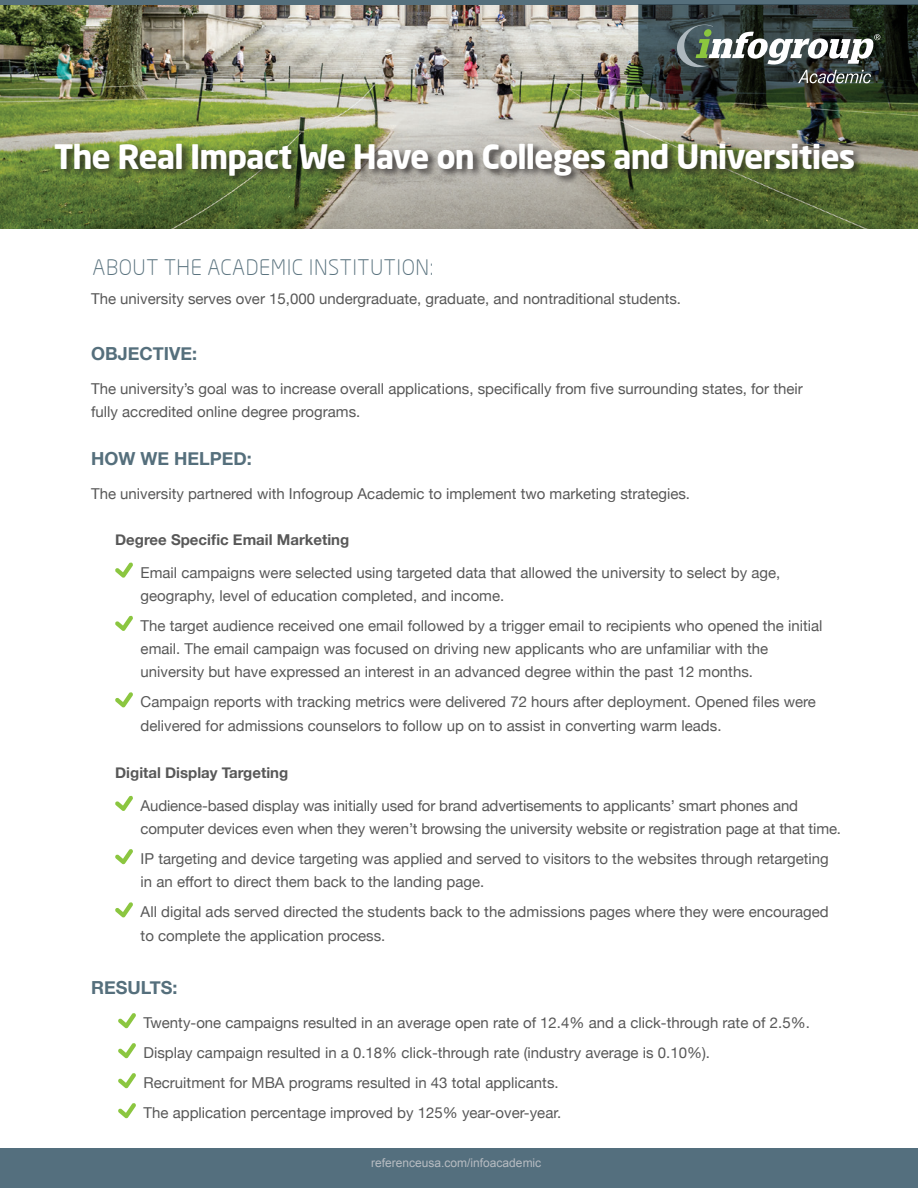
<style>
.page{position:relative;width:918px;height:1188px;background:#fff}
.page>*{position:absolute;margin:0;border:0;box-sizing:border-box;transform-origin:0 0}
.t1{font:700 33px "Neo Sans";letter-spacing:-.03em;color:#fff}
.t2{font:300 21px "Neo Sans";letter-spacing:.025em;color:#58717d}
.t3{font:700 18px "Helvetica Neue";color:#556f7c}
.t4{font:15px/23.2px "Helvetica Neue";color:#585858}
.t5{font:700 15px "Helvetica Neue";color:#585858}
.t6{font:12px "Arial";color:#b7bcc2}
</style>
<div class="page">
<div style="left:0;top:0;width:918px;height:6px;background:#556f7c"></div>
<div style="left:0;top:1148px;width:918px;height:40px;background:#546f7e"></div>
<svg style="left:118px;top:1013px;width:18px;height:15px"></svg>
<svg style="left:118px;top:1043px;width:18px;height:15px"></svg>
<svg style="left:118px;top:1073px;width:18px;height:15px"></svg>
<svg style="left:118px;top:1103px;width:18px;height:15px"></svg>
<img style="left:0;top:6px;width:918px;height:223px">
<svg style="left:115px;top:563px;width:18px;height:15px"></svg>
<svg style="left:115px;top:616px;width:18px;height:15px"></svg>
<svg style="left:115px;top:692px;width:18px;height:15px"></svg>
<svg style="left:115px;top:796px;width:18px;height:15px"></svg>
<svg style="left:115px;top:849px;width:18px;height:15px"></svg>
<svg style="left:115px;top:902px;width:18px;height:15px"></svg>
<svg style="left:638px;top:4px;width:280px;height:99px;background:#3f4843"></svg>
<div style="left:53px;top:142px;width:811px;height:43px;background:#231f20;opacity:.8"></div>
<h1 class="t1" style="left:54px;top:135px;width:803px">The Real Impact We Have on Colleges and Universities</h1>
<h2 class="t2" style="left:93px;top:255px;width:342px">ABOUT THE ACADEMIC INSTITUTION:</h2>
<p class="t4" style="left:91px;top:288px;width:592px">The university serves over 15,000 undergraduate, graduate, and nontraditional students.</p>
<p class="t3" style="left:91px;top:339px;width:108px">OBJECTIVE:</p>
<p class="t4" style="left:91px;top:378px;width:713px">The university’s goal was to increase overall applications, specifically from five surrounding states, for their fully accredited online degree programs.</p>
<p class="t3" style="left:91px;top:444px;width:162px">HOW WE HELPED:</p>
<p class="t4" style="left:91px;top:483px;width:601px">The university partnered with Infogroup Academic to implement two marketing strategies.</p>
<p class="t5" style="left:115px;top:528px;width:236px">Degree Specific Email Marketing</p>
<p class="t4" style="left:141px;top:562px;width:641px">Email campaigns were selected using targeted data that allowed the university to select by age, geography, level of education completed, and income.</p>
<p class="t4" style="left:141px;top:615px;width:683px">The target audience received one email followed by a trigger email to recipients who opened the initial email. The email campaign was focused on driving new applicants who are unfamiliar with the university but have expressed an interest in an advanced degree within the past 12 months.</p>
<p class="t4" style="left:141px;top:691px;width:677px">Campaign reports with tracking metrics were delivered 72 hours after deployment. Opened files were delivered for admissions counselors to follow up on to assist in converting warm leads.</p>
<p class="t5" style="left:115px;top:761px;width:175px">Digital Display Targeting</p>
<p class="t4" style="left:141px;top:795px;width:702px">Audience-based display was initially used for brand advertisements to applicants’ smart phones and computer devices even when they weren’t browsing the university website or registration page at that time.</p>
<p class="t4" style="left:141px;top:848px;width:690px">IP targeting and device targeting was applied and served to visitors to the websites through retargeting in an effort to direct them back to the landing page.</p>
<p class="t4" style="left:141px;top:901px;width:690px">All digital ads served directed the students back to the admissions pages where they were encouraged to complete the application process.</p>
<p class="t3" style="left:91px;top:974px;width:88px">RESULTS:</p>
<p class="t4" style="left:144px;top:1009px;width:668px;line-height:30px">Twenty-one campaigns resulted in an average open rate of 12.4% and a click-through rate of 2.5%.<br>Display campaign resulted in a 0.18% click-through rate (industry average is 0.10%).<br>Recruitment for MBA programs resulted in 43 total applicants.<br>The application percentage improved by 125% year-over-year.</p>
<p class="t6" style="left:371px;top:1155px;width:172px">referenceusa.com/infoacademic</p>
</div>
